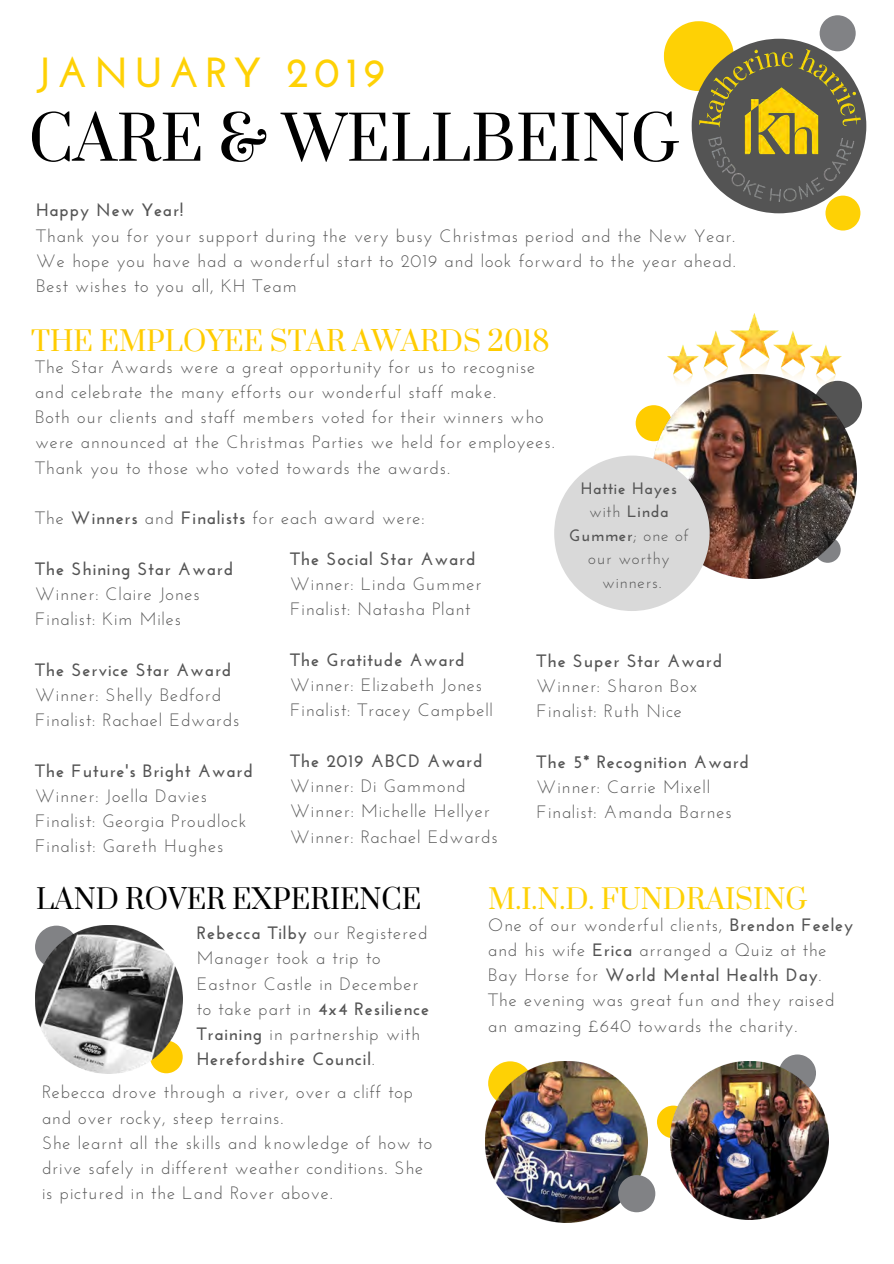
<style>
.page{position:relative;width:894px;height:1264px;background:#fff}
.page>*{position:absolute;margin:0;border:0;box-sizing:border-box;transform-origin:0 0}
.t1{font:60px "Prata";color:#000}
.t2{font:700 42px "Josefin Sans";letter-spacing:.15em;color:#fed105}
.t3{font:27px "Prata";color:#fc0}
.t4{font:27px "Prata";color:#000}
.t5{font:27px "Prata";color:#fed105}
.t6{font:18px "Josefin Sans";letter-spacing:.05em;color:#545454}
.t7{font:17.85px/25.2px "Josefin Sans";letter-spacing:.05em;color:#545454}
.t8{font:700 17.85px "Josefin Sans";letter-spacing:.05em;color:#545454}
.t9{font:16.5px/23.5px "Josefin Sans";letter-spacing:.05em;color:#545454;text-align:center}
.s1{font-weight:700}
</style>
<div class="page">
<svg style="left:663px;top:15px;width:203px;height:215px"></svg>
<img style="left:698px;top:50px;width:161px;height:152px">
<svg style="left:855px;top:388px;width:6px;height:34px"></svg>
<svg style="left:635px;top:405px;width:17px;height:36px"></svg>
<img style="left:652px;top:381px;width:203px;height:197px">
<svg style="left:554px;top:455px;width:155px;height:156px"></svg>
<img style="left:667px;top:313px;width:173px;height:92px">
<img style="left:35px;top:925px;width:148px;height:148px">
<img style="left:485px;top:1061px;width:161px;height:161px">
<svg style="left:618px;top:1175px;width:37px;height:37px"></svg>
<svg style="left:657px;top:1106px;width:13px;height:32px"></svg>
<svg style="left:783px;top:1054px;width:29px;height:7px"></svg>
<img style="left:670px;top:1061px;width:158px;height:157px">
<h2 class="t2" style="left:36px;top:55px;width:351px">JANUARY 2019</h2>
<h1 class="t1" style="left:29px;top:101px;width:652px">CARE &amp; WELLBEING</h1>
<p class="t8" style="left:36px;top:203px;width:149px">Happy New Year!</p>
<p class="t7" style="left:36px;top:225px;width:701px">Thank you for your support during the very busy Christmas period and the New Year.<br>We hope you have had a wonderful start to 2019 and look forward to the year ahead.</p>
<p class="t6" style="left:36px;top:279px;width:262px">Best wishes to you all, KH Team</p>
<h3 class="t3" style="left:31px;top:324px;width:520px">THE EMPLOYEE STAR AWARDS 2018</h3>
<p class="t7" style="left:35px;top:356px;width:521px">The Star Awards were a great opportunity for us to recognise and celebrate the many efforts our wonderful staff make.<br>Both our clients and staff members voted for their winners who were announced at the Christmas Parties we held for employees.<br>Thank you to those who voted towards the awards.</p>
<p class="t7" style="left:35px;top:507px;width:391px">The <span class="s1">Winners</span> and <span class="s1">Finalists</span> for each award were:</p>
<p class="t8" style="left:35px;top:561px;width:199px">The Shining Star Award</p>
<p class="t7" style="left:35px;top:583px;width:166px">Winner: Claire Jones<br>Finalist: Kim Miles</p>
<p class="t8" style="left:35px;top:662px;width:198px">The Service Star Award</p>
<p class="t7" style="left:35px;top:683px;width:206px">Winner: Shelly Bedford<br>Finalist: Rachael Edwards</p>
<p class="t8" style="left:35px;top:763px;width:219px">The Future's Bright Award</p>
<p class="t7" style="left:35px;top:784px;width:213px">Winner: Joella Davies<br>Finalist: Georgia Proudlock</p>
<p class="t6" style="left:35px;top:838px;width:190px">Finalist: Gareth Hughes</p>
<p class="t9" style="left:569px;top:477px;width:121px"><span class="s1">Hattie Hayes </span>with <span class="s1">Linda<br>Gummer</span>; one of our worthy winners.</p>
<p class="t8" style="left:290px;top:551px;width:187px">The Social Star Award</p>
<p class="t7" style="left:290px;top:573px;width:193px">Winner: Linda Gummer<br>Finalist: Natasha Plant</p>
<p class="t8" style="left:290px;top:652px;width:176px">The Gratitude Award</p>
<p class="t7" style="left:290px;top:673px;width:204px">Winner: Elizabeth Jones<br>Finalist: Tracey Campbell</p>
<p class="t8" style="left:290px;top:753px;width:194px">The 2019 ABCD Award</p>
<p class="t7" style="left:290px;top:774px;width:177px">Winner: Di Gammond</p>
<p class="t6" style="left:290px;top:803px;width:201px">Winner: Michelle Hellyer</p>
<p class="t7" style="left:290px;top:826px;width:209px">Winner: Rachael Edwards</p>
<p class="t8" style="left:536px;top:653px;width:187px">The Super Star Award</p>
<p class="t7" style="left:536px;top:675px;width:162px">Winner: Sharon Box<br>Finalist: Ruth Nice</p>
<p class="t8" style="left:536px;top:754px;width:214px">The 5* Recognition Award</p>
<p class="t7" style="left:536px;top:776px;width:196px">Winner: Carrie Mixell<br>Finalist: Amanda Barnes</p>
<h3 class="t4" style="left:36px;top:882px;width:386px">LAND ROVER EXPERIENCE</h3>
<p class="t7" style="left:197px;top:922px;width:234px"><span class="s1">Rebecca Tilby</span> our Registered<br>Manager took a trip to<br>Eastnor Castle in December to take part in <span class="s1">4x4 Resilience<br>Training</span> in partnership with<br><span class="s1">Herefordshire Council</span>.</p>
<p class="t7" style="left:42px;top:1081px;width:392px">Rebecca drove through a river, over a cliff top and over rocky, steep terrains.<br>She learnt all the skills and knowledge of how to drive safely in different weather conditions. She is pictured in the Land Rover above.</p>
<h3 class="t5" style="left:488px;top:882px;width:320px">M.I.N.D. FUNDRAISING</h3>
<p class="t7" style="left:488px;top:913px;width:366px">One of our wonderful clients, <span class="s1">Brendon Feeley </span>and his wife <span class="s1">Erica</span> arranged a Quiz at the Bay Horse for <span class="s1">World Mental Health Day</span>.<br>The evening was great fun and they raised an amazing £640 towards the charity.</p>
</div>
